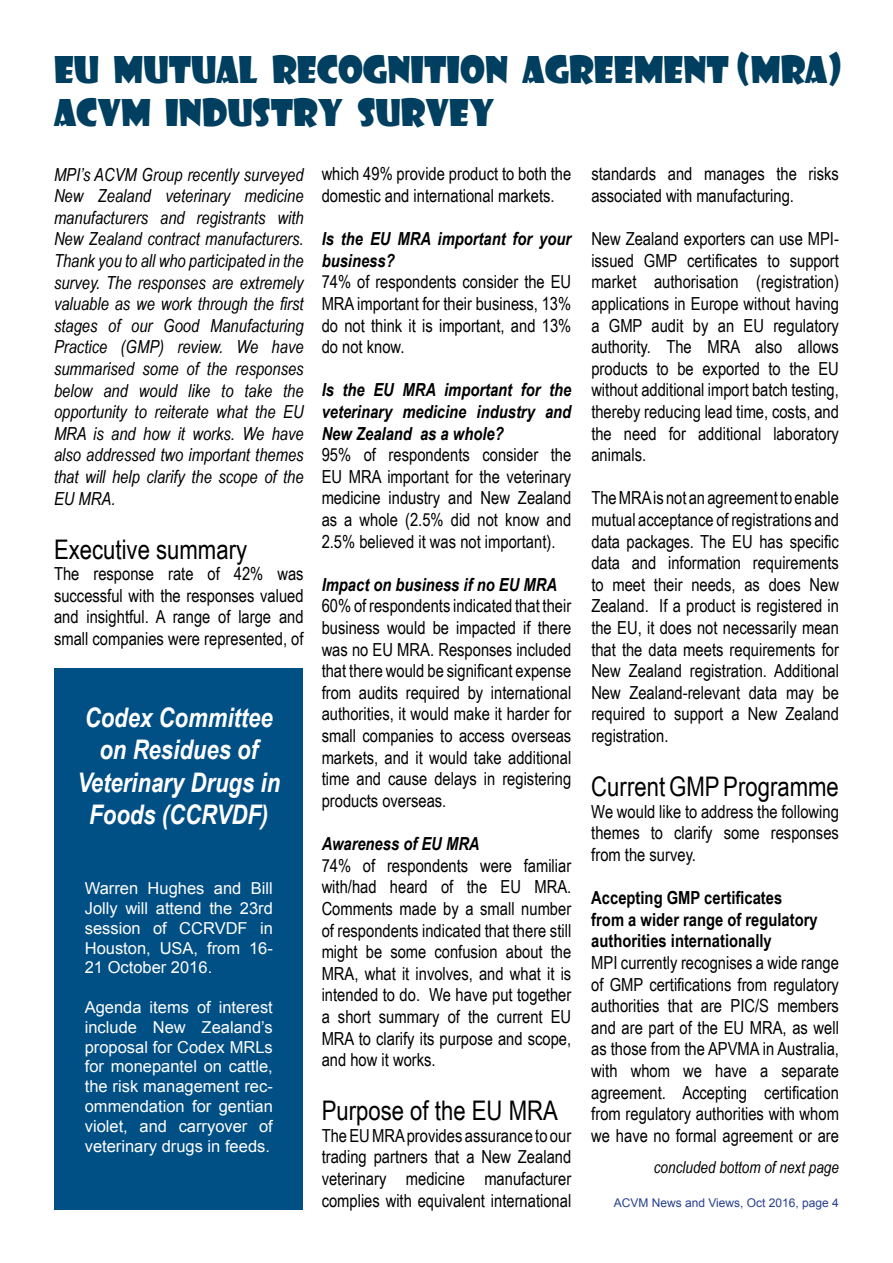
<style>
.page{position:relative;width:893px;height:1263px;background:#fff}
.page>*{position:absolute;margin:0;border:0;box-sizing:border-box;transform-origin:0 0}
.t1{font:36px/43.2px "Showcard Gothic";color:#003f5f}
.t2{font:italic 700 27px/32.4px "Arial Narrow";color:#fff;text-align:center}
.t3{font:27px "Arial Narrow";color:#000}
.t4{font:18px/21.6px "Arial Narrow";color:#000;text-align:justify}
.t5{font:italic 18px/21.6px "Arial Narrow";color:#000;text-align:justify}
.t6{font:italic 700 18px/21.6px "Arial Narrow";color:#000}
.t7{font:700 18px/21.6px "Arial Narrow";color:#000}
.t8{font:16.5px/19.8px "Arial";color:#fff;text-align:justify}
.t9{font:italic 16.5px "Arial Narrow";color:#000}
.t10{font:12px "Arial";color:#25408f}
</style>
<div class="page">
<div style="left:55px;top:668px;width:248px;height:542px;background:#004f85"></div>
<h1 class="t1" style="left:54px;top:46px;width:789px">EU MUTUAL RECOGNITION AGREEMENT (MRA)<br>ACVM INDUSTRY SURVEY</h1>
<p class="t5" style="left:54px;top:163px;width:251px">MPI’s ACVM Group recently surveyed New Zealand veterinary medicine manufacturers and registrants with New Zealand contract manufacturers.<br>Thank you to all who participated in the survey. The responses are extremely valuable as we work through the first stages of our Good Manufacturing Practice (GMP) review. We have summarised some of the responses below and would like to take the opportunity to reiterate what the EU MRA is and how it works. We have also addressed two important themes that will help clarify the scope of the EU MRA.</p>
<h2 class="t3" style="left:54px;top:529px;width:195px">Executive summary</h2>
<p class="t4" style="left:54px;top:562px;width:251px">The response rate of 42% was successful with the responses valued and insightful. A range of large and small companies were represented, of</p>
<p class="t4" style="left:322px;top:163px;width:251px">which 49% provide product to both the domestic and international markets.</p>
<p class="t6" style="left:322px;top:227px;width:251px">Is the EU MRA important for your business?</p>
<p class="t4" style="left:322px;top:271px;width:251px">74% of respondents consider the EU MRA important for their business, 13% do not think it is important, and 13% do not know.</p>
<p class="t6" style="left:322px;top:378px;width:251px;text-align:justify">Is the EU MRA important for the veterinary medicine industry and New Zealand as a whole?</p>
<p class="t4" style="left:322px;top:443px;width:251px">95% of respondents consider the EU MRA important for the veterinary medicine industry and New Zealand as a whole (2.5% did not know and 2.5% believed it was not important).</p>
<p class="t6" style="left:322px;top:573px;width:237px">Impact on business if no EU MRA</p>
<p class="t4" style="left:322px;top:595px;width:251px">60% of respondents indicated that their business would be impacted if there was no EU MRA. Responses included that there would be significant expense from audits required by international authorities, it would make it harder for small companies to access overseas markets, and it would take additional time and cause delays in registering products overseas.</p>
<p class="t6" style="left:322px;top:832px;width:159px">Awareness of EU MRA</p>
<p class="t4" style="left:322px;top:854px;width:251px">74% of respondents were familiar with/had heard of the EU MRA.<br>Comments made by a small number of respondents indicated that there still might be some confusion about the MRA, what it involves, and what it is intended to do. We have put together a short summary of the current EU MRA to clarify its purpose and scope, and how it works.</p>
<h2 class="t3" style="left:322px;top:1091px;width:238px">Purpose of the EU MRA</h2>
<p class="t4" style="left:322px;top:1124px;width:251px">The EU MRA provides assurance to our trading partners that a New Zealand veterinary medicine manufacturer complies with equivalent international</p>
<p class="t4" style="left:591px;top:163px;width:249px">standards and manages the risks associated with manufacturing.</p>
<p class="t4" style="left:591px;top:227px;width:249px">New Zealand exporters can use MPI&shy;issued GMP certificates to support market authorisation (registration) applications in Europe without having a GMP audit by an EU regulatory authority. The MRA also allows products to be exported to the EU without additional import batch testing, thereby reducing lead time, costs, and the need for additional laboratory animals.</p>
<p class="t4" style="left:591px;top:487px;width:249px">The MRA is not an agreement to enable mutual acceptance of registrations and data packages. The EU has specific data and information requirements to meet their needs, as does New Zealand. If a product is registered in the EU, it does not necessarily mean that the data meets requirements for New Zealand registration. Additional New Zealand-relevant data may be required to support a New Zealand registration.</p>
<h2 class="t3" style="left:591px;top:767px;width:249px">Current GMP Programme</h2>
<p class="t4" style="left:591px;top:800px;width:249px">We would like to address the following themes to clarify some responses from the survey.</p>
<p class="t7" style="left:591px;top:886px;width:228px">Accepting GMP certificates from a wider range of regulatory authorities internationally</p>
<p class="t4" style="left:591px;top:951px;width:249px">MPI currently recognises a wide range of GMP certifications from regulatory authorities that are PIC/S members and are part of the EU MRA, as well as those from the APVMA in Australia, with whom we have a separate agreement. Accepting certification from regulatory authorities with whom we have no formal agreement or are</p>
<h2 class="t2" style="left:77px;top:700px;width:204px">Codex Committee on Residues of<br>Veterinary Drugs in<br>Foods (CCRVDF)</h2>
<p class="t8" style="left:85px;top:878px;width:190px">Warren Hughes and Bill Jolly will attend the 23rd session of CCRVDF in Houston, USA, from 16- 21 October 2016.</p>
<p class="t8" style="left:85px;top:997px;width:190px">Agenda items of interest include New Zealand’s proposal for Codex MRLs for monepantel on cattle, the risk management rec&shy;ommendation for gentian violet, and carryover of veterinary drugs in feeds.</p>
<p class="t9" style="left:654px;top:1156px;width:187px">concluded bottom of next page</p>
<p class="t10" style="left:614px;top:1195px;width:227px">ACVM News and Views, Oct 2016, page 4</p>
</div>
